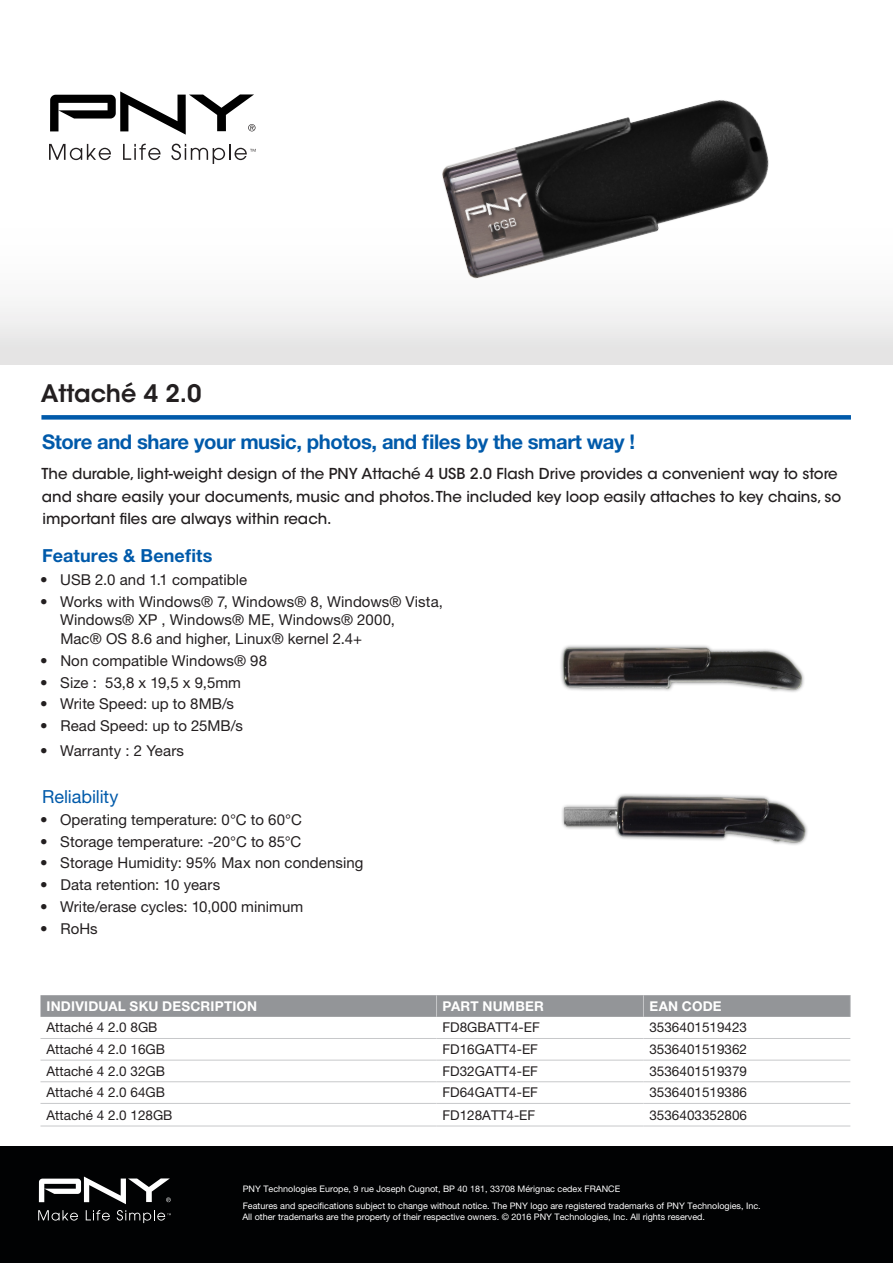
<style>
.page{position:relative;width:893px;height:1263px;background:#fff}
.page>*{position:absolute;margin:0;border:0;box-sizing:border-box;transform-origin:0 0}
._1_Head{font:600 24px "ITC Avant Garde Std";color:#231f20}
._3_Bold_Body_Copy{font:700 20.25px "Helvetica Neue LT Std";letter-spacing:-.02em;color:#015aaa}
._3_Bold_Body_Copy-2{font:700 18px "Helvetica Neue LT Std";letter-spacing:.005em;color:#015aaa}
._5_Bullets{font:18px "Helvetica Neue LT Pro";letter-spacing:-.005em;color:#015aaa}
._5_Bullets-2{font:15px "Helvetica Neue LT Pro";letter-spacing:.005em;color:#231f20}
.t1{font:500 15px "ITC Avant Garde Std";color:#231f20}
._4_Body_Copy{font:13.5px "Helvetica Neue LT Pro";color:#231f20}
.Cell_Info{font:13.5px "Helvetica Neue LT Pro";color:#231f20}
.Header_Cell{font:700 13.5px "Helvetica Neue LT Std";letter-spacing:.015em;color:#fff}
._6_Footer_Copy{font:9px/10.8px "Helvetica Neue LT Pro";color:#fff}
</style>
<div class="page">
<div style="left:0;top:1147px;width:893px;height:116px;background:#010203"></div>
<div style="left:0;top:0;width:893px;height:364px;background:linear-gradient(to bottom,#fff,#f1f1f1)"></div>
<div style="left:41px;top:415px;width:810px;height:5px;background:#015aaa"></div>
<svg style="left:40px;top:995px;width:811px;height:22px;background:#949699"></svg>
<hr style="left:40px;top:1060px;width:396px;height:1px;background:#c7c8ca">
<hr style="left:40px;top:1081px;width:396px;height:1px;background:#c7c8ca">
<hr style="left:40px;top:1103px;width:396px;height:1px;background:#c7c8ca">
<hr style="left:40px;top:1126px;width:396px;height:1px;background:#c7c8ca">
<hr style="left:436px;top:1060px;width:207px;height:1px;background:#c7c8ca">
<hr style="left:436px;top:1081px;width:207px;height:1px;background:#c7c8ca">
<hr style="left:436px;top:1103px;width:207px;height:1px;background:#c7c8ca">
<hr style="left:436px;top:1126px;width:207px;height:1px;background:#c7c8ca">
<hr style="left:643px;top:1060px;width:207px;height:1px;background:#c7c8ca">
<hr style="left:643px;top:1081px;width:207px;height:1px;background:#c7c8ca">
<hr style="left:643px;top:1103px;width:207px;height:1px;background:#c7c8ca">
<hr style="left:643px;top:1126px;width:207px;height:1px;background:#c7c8ca">
<hr style="left:40px;top:1038px;width:396px;height:1px;background:#c7c8ca">
<hr style="left:436px;top:1038px;width:207px;height:1px;background:#c7c8ca">
<hr style="left:643px;top:1038px;width:207px;height:1px;background:#c7c8ca">
<img style="left:421px;top:57px;width:385px;height:257px">
<svg style="left:39px;top:1146px;width:134px;height:58px"></svg>
<svg style="left:38px;top:1210px;width:40px;height:10px"></svg>
<svg style="left:86px;top:1210px;width:24px;height:10px"></svg>
<svg style="left:117px;top:1210px;width:54px;height:13px"></svg>
<svg style="left:50px;top:91px;width:205px;height:44px"></svg>
<svg style="left:49px;top:144px;width:62px;height:16px"></svg>
<svg style="left:123px;top:144px;width:38px;height:16px"></svg>
<svg style="left:171px;top:144px;width:85px;height:20px"></svg>
<img style="left:560px;top:645px;width:237px;height:20px">
<img style="left:560px;top:665px;width:248px;height:180px">
<p class="_1_Head" style="left:41px;top:378px;width:162px">Attaché 4 2.0</p>
<p class="_3_Bold_Body_Copy" style="left:42px;top:429px;width:594px">Store and share your music, photos, and files by the smart way !</p>
<p class="t1" style="left:41px;top:464px;width:798px">The durable, light-weight design of the PNY Attaché 4 USB 2.0 Flash Drive provides a convenient way to store</p>
<p class="t1" style="left:42px;top:487px;width:801px">and share easily your documents, music and photos. The included key loop easily attaches to key chains, so</p>
<p class="t1" style="left:43px;top:509px;width:291px">important files are always within reach.</p>
<p class="_3_Bold_Body_Copy-2" style="left:42px;top:545px;width:172px">Features &amp; Benefits</p>
<p class="_5_Bullets-2" style="left:40px;top:570px;width:209px">• USB 2.0 and 1.1 compatible</p>
<p class="_5_Bullets-2" style="left:40px;top:592px;width:404px">• Works with Windows® 7, Windows® 8, Windows® Vista,</p>
<p class="_5_Bullets-2" style="left:60px;top:611px;width:336px">Windows® XP , Windows® ME, Windows® 2000,</p>
<p class="_5_Bullets-2" style="left:60px;top:630px;width:303px">Mac® OS 8.6 and higher, Linux® kernel 2.4+</p>
<p class="_5_Bullets-2" style="left:40px;top:651px;width:228px">• Non compatible Windows® 98</p>
<p class="_5_Bullets-2" style="left:40px;top:673px;width:202px">• Size : 53,8 x 19,5 x 9,5mm</p>
<p class="_5_Bullets-2" style="left:40px;top:695px;width:195px">• Write Speed: up to 8MB/s</p>
<p class="_5_Bullets-2" style="left:40px;top:717px;width:204px">• Read Speed: up to 25MB/s</p>
<p class="_5_Bullets-2" style="left:40px;top:741px;width:145px">• Warranty : 2 Years</p>
<p class="_5_Bullets" style="left:42px;top:786px;width:78px">Reliability</p>
<p class="_5_Bullets-2" style="left:40px;top:810px;width:263px">• Operating temperature: 0°C to 60°C</p>
<p class="_5_Bullets-2" style="left:40px;top:832px;width:263px">• Storage temperature: -20°C to 85°C</p>
<p class="_5_Bullets-2" style="left:40px;top:854px;width:325px">• Storage Humidity: 95% Max non condensing</p>
<p class="_5_Bullets-2" style="left:40px;top:876px;width:182px">• Data retention: 10 years</p>
<p class="_5_Bullets-2" style="left:40px;top:897px;width:264px">• Write/erase cycles: 10,000 minimum</p>
<p class="_5_Bullets-2" style="left:40px;top:919px;width:59px">• RoHs</p>
<p class="Header_Cell" style="left:46px;top:998px;width:212px">INDIVIDUAL SKU DESCRIPTION</p>
<p class="Header_Cell" style="left:442px;top:998px;width:103px">PART NUMBER</p>
<p class="Header_Cell" style="left:649px;top:998px;width:74px">EAN CODE</p>
<p class="_4_Body_Copy" style="left:46px;top:1020px;width:113px">Attaché 4 2.0 8GB</p>
<p class="Cell_Info" style="left:442px;top:1020px;width:99px">FD8GBATT4-EF</p>
<p class="_4_Body_Copy" style="left:649px;top:1020px;width:99px">3536401519423</p>
<p class="_4_Body_Copy" style="left:46px;top:1041px;width:120px">Attaché 4 2.0 16GB</p>
<p class="Cell_Info" style="left:442px;top:1041px;width:97px">FD16GATT4-EF</p>
<p class="_4_Body_Copy" style="left:649px;top:1041px;width:99px">3536401519362</p>
<p class="_4_Body_Copy" style="left:46px;top:1063px;width:120px">Attaché 4 2.0 32GB</p>
<p class="Cell_Info" style="left:442px;top:1063px;width:97px">FD32GATT4-EF</p>
<p class="_4_Body_Copy" style="left:649px;top:1063px;width:99px">3536401519379</p>
<p class="_4_Body_Copy" style="left:46px;top:1084px;width:120px">Attaché 4 2.0 64GB</p>
<p class="Cell_Info" style="left:442px;top:1084px;width:97px">FD64GATT4-EF</p>
<p class="_4_Body_Copy" style="left:649px;top:1084px;width:99px">3536401519386</p>
<p class="_4_Body_Copy" style="left:46px;top:1107px;width:128px">Attaché 4 2.0 128GB</p>
<p class="Cell_Info" style="left:442px;top:1107px;width:94px">FD128ATT4-EF</p>
<p class="_4_Body_Copy" style="left:649px;top:1107px;width:99px">3536403352806</p>
<p class="_6_Footer_Copy" style="left:243px;top:1183px;width:379px">PNY Technologies Europe, 9 rue Joseph Cugnot, BP 40 181, 33708 Mérignac cedex FRANCE</p>
<p class="_6_Footer_Copy" style="left:242px;top:1200px;width:520px">Features and specifications subject to change without notice. The PNY logo are registered trademarks of PNY Technologies, Inc.<br>All other trademarks are the property of their respective owners. © 2016 PNY Technologies, Inc. All rights reserved.</p>
</div>
